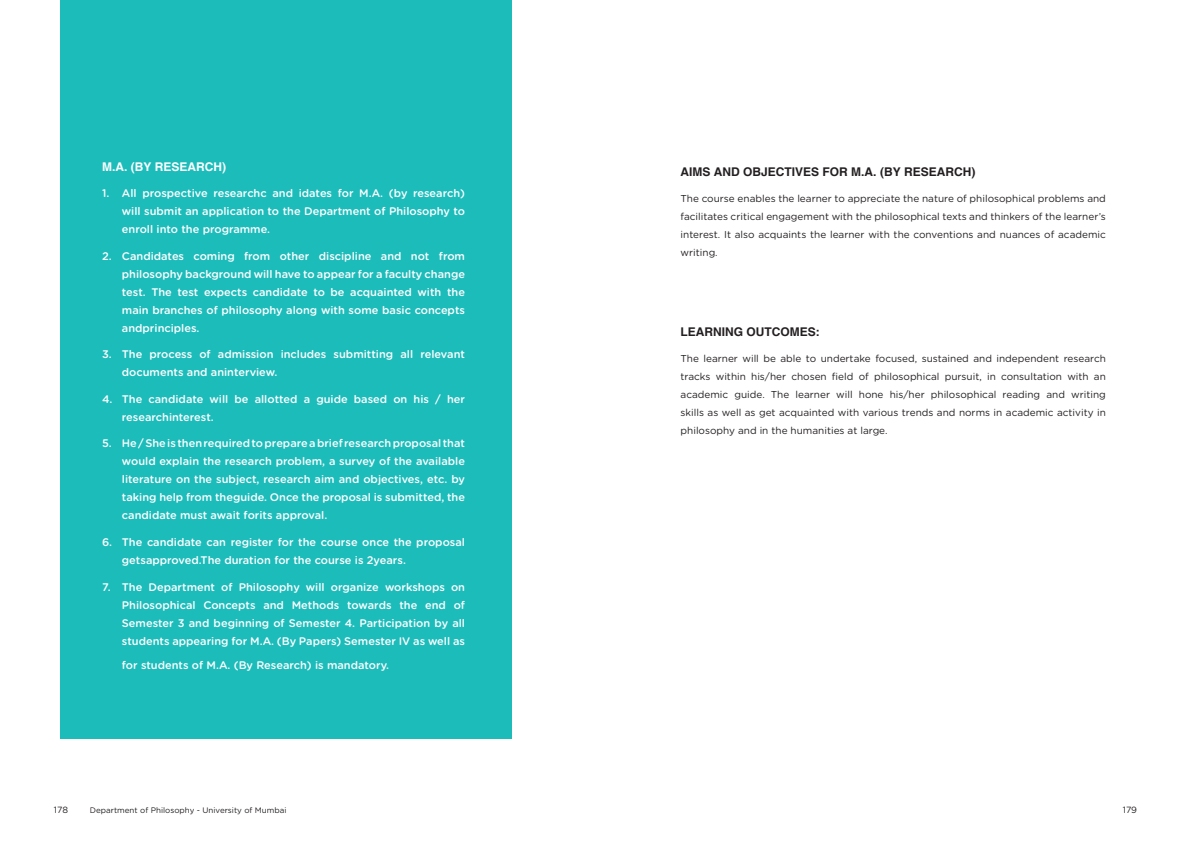
<style>
.page{position:relative;width:1191px;height:842px;background:#fff}
.page>*{position:absolute;margin:0;border:0;box-sizing:border-box;transform-origin:0 0}
.UNITS{font:700 12px "Helvetica";color:#231f20}
.UNITS-2{font:700 12px "Helvetica";color:#fff}
.t1{font:500 11px/18px "Gotham Rounded";color:#fff;text-align:justify}
.UNITS-3{font:10px/18px "Gotham Rounded";color:#231f20;text-align:justify}
.t2{font:9px "Gotham Rounded";letter-spacing:-.005em;color:#231f20}
.t3{font:8px "Gotham Rounded";color:#231f20}
</style>
<div class="page">
<div style="left:60px;top:0;width:452px;height:738px;background:#1cbcbb"></div>
<p class="UNITS-2" style="left:102px;top:159px;width:125px">M.A. (BY RESEARCH)</p>
<p class="t1" style="left:122px;top:184px;width:345px;text-indent:-20px">1. All prospective researchc and idates for M.A. (by research) will submit an application to the Department of Philosophy to enroll into the programme.</p>
<p class="t1" style="left:122px;top:247px;width:345px;text-indent:-20px">2. Candidates coming from other discipline and not from philosophy background will have to appear for a faculty change test. The test expects candidate to be acquainted with the main branches of philosophy along with some basic concepts andprinciples.</p>
<p class="t1" style="left:122px;top:345px;width:345px;text-indent:-20px">3. The process of admission includes submitting all relevant documents and aninterview.</p>
<p class="t1" style="left:122px;top:390px;width:344px;text-indent:-20px">4. The candidate will be allotted a guide based on his / her researchinterest.</p>
<p class="t1" style="left:122px;top:434px;width:345px;text-indent:-20px">5. He / She is then required to prepare a brief research proposal that would explain the research problem, a survey of the available literature on the subject, research aim and objectives, etc. by taking help from theguide. Once the proposal is submitted, the candidate must await forits approval.</p>
<p class="t1" style="left:122px;top:533px;width:344px;text-indent:-20px">6. The candidate can register for the course once the proposal getsapproved.The duration for the course is 2years.</p>
<p class="t1" style="left:122px;top:577px;width:345px;text-indent:-20px">7. The Department of Philosophy will organize workshops on Philosophical Concepts and Methods towards the end of Semester 3 and beginning of Semester 4. Participation by all students appearing for M.A. (By Papers) Semester IV as well as</p>
<p class="t1" style="left:122px;top:655px;width:269px">for students of M.A. (By Research) is mandatory.</p>
<p class="UNITS" style="left:680px;top:164px;width:296px">AIMS AND OBJECTIVES FOR M.A. (BY RESEARCH)</p>
<p class="UNITS-3" style="left:680px;top:189px;width:427px">The course enables the learner to appreciate the nature of philosophical problems and facilitates critical engagement with the philosophical texts and thinkers of the learner’s interest. It also acquaints the learner with the conventions and nuances of academic writing.</p>
<p class="UNITS" style="left:680px;top:324px;width:141px">LEARNING OUTCOMES:</p>
<p class="UNITS-3" style="left:680px;top:349px;width:427px">The learner will be able to undertake focused, sustained and independent research tracks within his/her chosen field of philosophical pursuit, in consultation with an academic guide. The learner will hone his/her philosophical reading and writing skills as well as get acquainted with various trends and norms in academic activity in philosophy and in the humanities at large.</p>
<p class="t2" style="left:54px;top:804px;width:16px">178</p>
<p class="t3" style="left:90px;top:805px;width:198px">Department of Philosophy - University of Mumbai</p>
<p class="t2" style="left:1122px;top:804px;width:16px">179</p>
</div>
